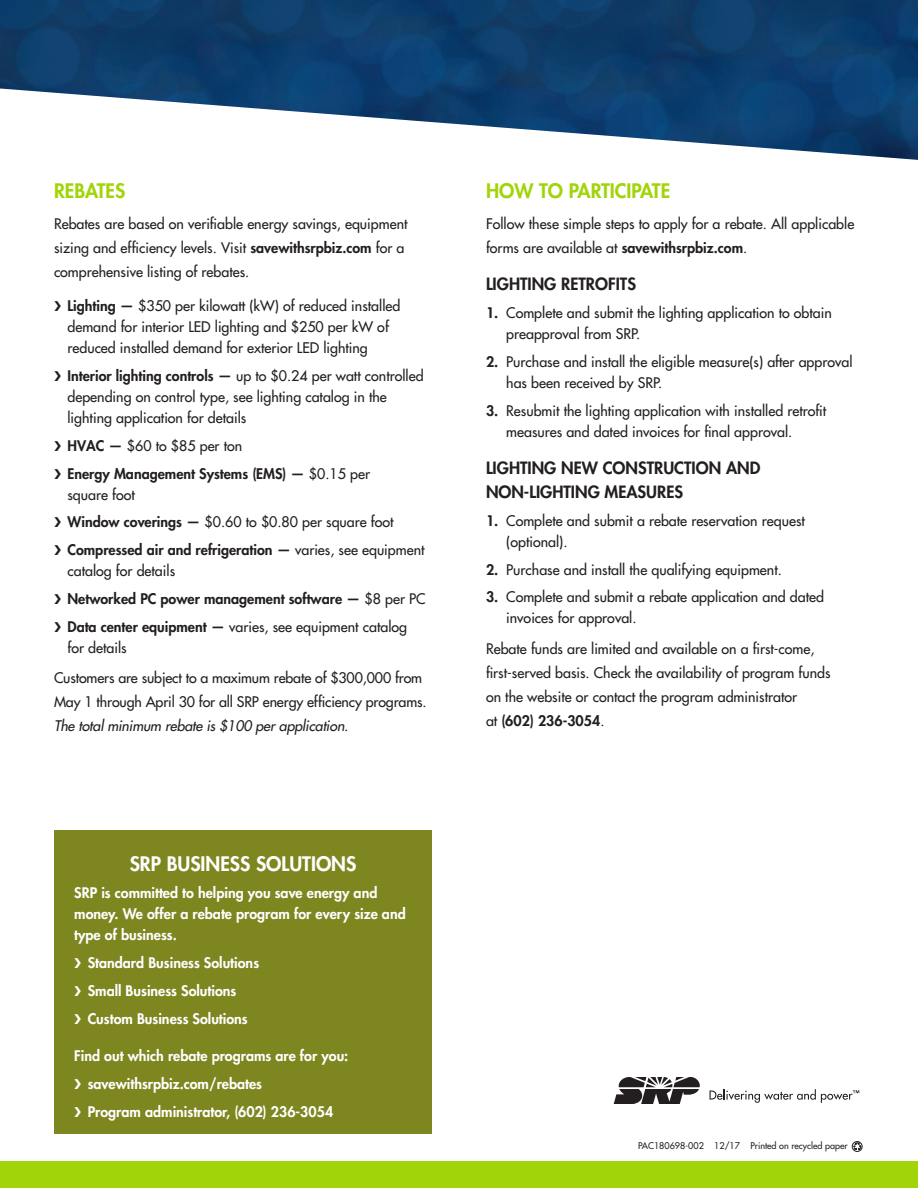
<style>
.page{position:relative;width:918px;height:1188px;background:#fff}
.page>*{position:absolute;margin:0;border:0;box-sizing:border-box;transform-origin:0 0}
.subhead_375_Englis{font:800 19.5px "Futura Std";color:#a2d40a}
.t1{font:800 19.5px "Futura Std";color:#fff}
.subhead_black_Engl{font:800 16.5px/24px "Futura Std";color:#231f20}
.text_English{font:500 14.25px/21px "Futura Std";color:#231f20}
.t2{font:800 14.25px/27.8px "Futura Std";color:#fff}
.t3{font:800 14.25px/21px "Futura Std";color:#231f20}
.Job_number_-_with_re{font:500 9px "Futura Std";color:#231f20}
.s1{font-weight:800}
.s2{font-weight:500}
.s3{font-style:italic}
</style>
<div class="page">
<div style="left:852px;top:1141px;width:10px;height:11px;border:1px solid #231f20;border-radius:50%"></div>
<svg style="left:853px;top:1142px;width:8px;height:9px"></svg>
<div style="left:54px;top:830px;width:378px;height:304px;background:#7e8620"></div>
<img style="left:0;top:0;width:918px;height:160px">
<div style="left:0;top:1161px;width:918px;height:27px;background:#a2d40a"></div>
<svg style="left:614px;top:1077px;width:86px;height:27px"></svg>
<svg style="left:710px;top:1089px;width:149px;height:14px"></svg>
<p class="subhead_375_Englis" style="left:54px;top:179px;width:73px">REBATES</p>
<p class="text_English" style="left:54px;top:212px;width:355px;line-height:24px">Rebates are based on verifiable energy savings, equipment sizing and efficiency levels. Visit <span class="s1">savewithsrpbiz.com</span> for a comprehensive listing of rebates.</p>
<p class="text_English" style="left:68px;top:296px;width:334px;text-indent:-14px">❯ <span class="s1">Lighting —</span> $350 per kilowatt (kW) of reduced installed demand for interior LED lighting and $250 per kW of reduced installed demand for exterior LED lighting</p>
<p class="text_English" style="left:68px;top:365px;width:358px;text-indent:-14px">❯ <span class="s1">Interior lighting controls —</span> up to $0.24 per watt controlled depending on control type, see lighting catalog in the lighting application for details</p>
<p class="text_English" style="left:54px;top:435px;width:190px">❯ <span class="s1">HVAC —</span> $60 to $85 per ton</p>
<p class="t3" style="left:68px;top:463px;width:304px;text-indent:-14px">❯ Energy Management Systems (EMS) — <span class="s2">$0.15 per square foot</span></p>
<p class="text_English" style="left:54px;top:512px;width:341px">❯ <span class="s1">Window coverings —</span> $0.60 to $0.80 per square foot</p>
<p class="text_English" style="left:68px;top:539px;width:359px;text-indent:-14px">❯ <span class="s1">Compressed air and refrigeration —</span> varies, see equipment catalog for details</p>
<p class="t3" style="left:54px;top:588px;width:373px">❯ Networked PC power management software — <span class="s2">$8 per PC</span></p>
<p class="text_English" style="left:68px;top:616px;width:341px;text-indent:-14px">❯ <span class="s1">Data center equipment —</span> varies, see equipment catalog for details</p>
<p class="text_English" style="left:54px;top:666px;width:374px;line-height:24px">Customers are subject to a maximum rebate of $300,000 from<br>May 1 through April 30 for all SRP energy efficiency programs.<br><span class="s3">The total minimum rebate is $100 per application.</span></p>
<h1 class="t1" style="left:130px;top:851px;width:228px">SRP BUSINESS SOLUTIONS</h1>
<p class="t2" style="left:74px;top:883px;width:333px;line-height:21px">SRP is committed to helping you save energy and money. We offer a rebate program for every size and type of business.</p>
<p class="t2" style="left:74px;top:949px;width:186px">❯ Standard Business Solutions ❯ Small Business Solutions<br>❯ Custom Business Solutions</p>
<p class="t2" style="left:74px;top:1042px;width:276px">Find out which rebate programs are for you: ❯ savewithsrpbiz.com/rebates<br>❯ Program administrator, (602) 236-3054</p>
<p class="subhead_375_Englis" style="left:486px;top:179px;width:186px">HOW TO PARTICIPATE</p>
<p class="text_English" style="left:486px;top:212px;width:370px;line-height:24px">Follow these simple steps to apply for a rebate. All applicable forms are available at <span class="s1">savewithsrpbiz.com</span>.</p>
<p class="subhead_black_Engl" style="left:486px;top:272px;width:152px">LIGHTING RETROFITS</p>
<p class="text_English" style="left:506px;top:302px;width:327px;text-indent:-20px"><span class="s1">1.</span> Complete and submit the lighting application to obtain preapproval from SRP.</p>
<p class="text_English" style="left:506px;top:351px;width:348px;text-indent:-20px"><span class="s1">2.</span> Purchase and install the eligible measure(s) after approval has been received by SRP.</p>
<p class="text_English" style="left:506px;top:400px;width:321px;text-indent:-20px"><span class="s1">3.</span> Resubmit the lighting application with installed retrofit measures and dated invoices for final approval.</p>
<p class="subhead_black_Engl" style="left:486px;top:456px;width:276px">LIGHTING NEW CONSTRUCTION AND<br>NON-LIGHTING MEASURES</p>
<p class="text_English" style="left:506px;top:510px;width:300px;text-indent:-20px"><span class="s1">1.</span> Complete and submit a rebate reservation request (optional).</p>
<p class="text_English" style="left:486px;top:559px;width:297px"><span class="s1">2.</span> Purchase and install the qualifying equipment.</p>
<p class="text_English" style="left:506px;top:587px;width:319px;text-indent:-20px"><span class="s1">3.</span> Complete and submit a rebate application and dated invoices for approval.</p>
<p class="text_English" style="left:486px;top:637px;width:346px;line-height:24px">Rebate funds are limited and available on a first-come, first-served basis. Check the availability of program funds on the website or contact the program administrator<br>at <span class="s1">(602) 236-3054</span>.</p>
<p class="Job_number_-_with_re" style="left:638px;top:1140px;width:211px">PAC180698-002 12/17 Printed on recycled paper</p>
</div>
